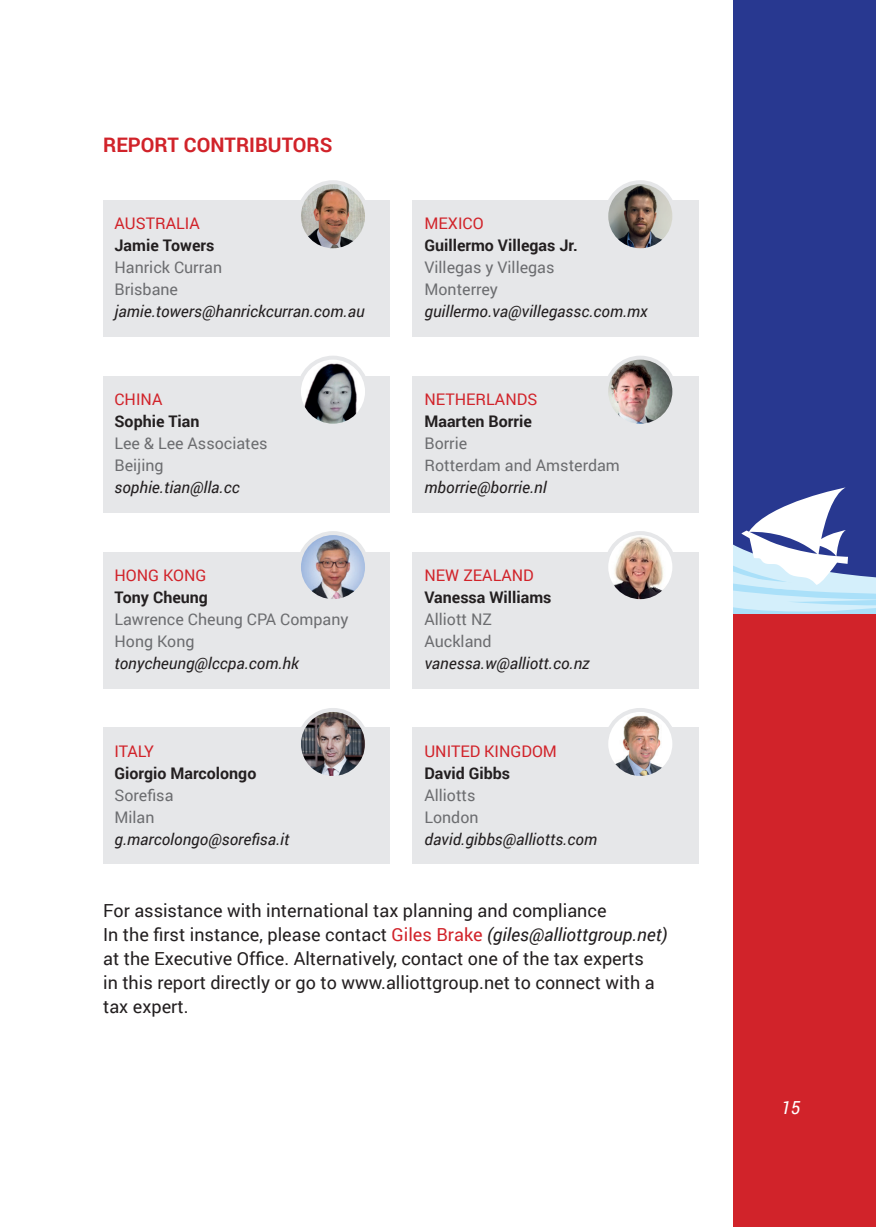
<style>
.page{position:relative;width:876px;height:1227px;background:#fff}
.page>*{position:absolute;margin:0;border:0;box-sizing:border-box;transform-origin:0 0}
.t1{font:700 20px "Roboto";color:#d1232a}
.t2{font:18px/24px "Roboto";color:#231f20}
.t3{font:italic 18px "Roboto";color:#fff}
.t4{font:italic 16px "Roboto";color:#231f20}
.t5{font:16px/22px "Roboto";color:#6c6d70}
.t6{font:700 16px "Roboto";color:#231f20}
.t7{font:16px "Roboto";color:#d1232a}
.s1{color:#d1232a}
.s2{font-style:italic}
</style>
<div class="page">
<div style="left:732px;top:613px;width:143px;height:614px;background:#d1232a"></div>
<div style="left:732px;top:0;width:143px;height:613px;background:#283890"></div>
<svg style="left:732px;top:350px;width:143px;height:263px"></svg>
<div style="left:103px;top:201px;width:286px;height:136px;background:#e6e7e9"></div>
<div style="left:103px;top:552px;width:286px;height:136px;background:#e6e7e9"></div>
<div style="left:103px;top:377px;width:286px;height:136px;background:#e6e7e9"></div>
<div style="left:103px;top:728px;width:286px;height:136px;background:#e6e7e9"></div>
<div style="left:412px;top:201px;width:286px;height:136px;background:#e6e7e9"></div>
<div style="left:412px;top:552px;width:286px;height:136px;background:#e6e7e9"></div>
<div style="left:412px;top:377px;width:286px;height:136px;background:#e6e7e9"></div>
<div style="left:412px;top:728px;width:286px;height:136px;background:#e6e7e9"></div>
<img style="left:299px;top:359px;width:68px;height:64px">
<div style="left:297px;top:356px;width:72px;height:72px;border:4px solid #e6e7e9;border-radius:50%"></div>
<img style="left:300px;top:535px;width:66px;height:63px">
<div style="left:297px;top:531px;width:72px;height:72px;border:4px solid #e6e7e9;border-radius:50%"></div>
<img style="left:303px;top:711px;width:60px;height:17px">
<img style="left:302px;top:728px;width:62px;height:47px">
<div style="left:297px;top:708px;width:72px;height:72px;border:4px solid #e6e7e9;border-radius:50%"></div>
<img style="left:606px;top:184px;width:68px;height:63px">
<div style="left:604px;top:180px;width:72px;height:72px;border:4px solid #e6e7e9;border-radius:50%"></div>
<img style="left:606px;top:358px;width:68px;height:68px;border-radius:34px">
<div style="left:604px;top:356px;width:72px;height:72px;border:4px solid #e6e7e9;border-radius:50%"></div>
<img style="left:606px;top:533px;width:68px;height:68px;border-radius:34px">
<div style="left:604px;top:531px;width:72px;height:72px;border:4px solid #e6e7e9;border-radius:50%"></div>
<img style="left:606px;top:710px;width:67px;height:65px">
<div style="left:604px;top:708px;width:72px;height:72px;border:4px solid #e6e7e9;border-radius:50%"></div>
<img style="left:299px;top:182px;width:68px;height:68px;border-radius:34px">
<div style="left:297px;top:180px;width:72px;height:72px;border:4px solid #e6e7e9;border-radius:50%"></div>
<p class="t1" style="left:103px;top:131px;width:231px">REPORT CONTRIBUTORS</p>
<p class="t7" style="left:114px;top:212px;width:87px">AUSTRALIA</p>
<p class="t6" style="left:114px;top:234px;width:101px">Jamie Towers</p>
<p class="t5" style="left:114px;top:256px;width:109px">Hanrick Curran<br>Brisbane</p>
<p class="t4" style="left:114px;top:300px;width:251px">jamie.towers@hanrickcurran.com.au</p>
<p class="t7" style="left:114px;top:388px;width:49px">CHINA</p>
<p class="t6" style="left:114px;top:410px;width:86px">Sophie Tian</p>
<p class="t5" style="left:114px;top:432px;width:154px">Lee &amp; Lee Associates<br>Beijing</p>
<p class="t4" style="left:114px;top:476px;width:127px">sophie.tian@lla.cc</p>
<p class="t7" style="left:114px;top:564px;width:93px">HONG KONG</p>
<p class="t6" style="left:114px;top:586px;width:95px">Tony Cheung</p>
<p class="t5" style="left:114px;top:608px;width:235px">Lawrence Cheung CPA Company<br>Hong Kong</p>
<p class="t4" style="left:114px;top:652px;width:186px">tonycheung@lccpa.com.hk</p>
<p class="t7" style="left:114px;top:740px;width:41px">ITALY</p>
<p class="t6" style="left:114px;top:762px;width:143px">Giorgio Marcolongo</p>
<p class="t5" style="left:114px;top:784px;width:60px">Sorefisa<br>Milan</p>
<p class="t4" style="left:114px;top:828px;width:176px">g.marcolongo@sorefisa.it</p>
<p class="t7" style="left:424px;top:212px;width:61px">MEXICO</p>
<p class="t6" style="left:424px;top:234px;width:155px">Guillermo Villegas Jr.</p>
<p class="t5" style="left:424px;top:256px;width:131px">Villegas y Villegas<br>Monterrey</p>
<p class="t4" style="left:424px;top:300px;width:225px">guillermo.va@villegassc.com.mx</p>
<p class="t7" style="left:424px;top:388px;width:114px">NETHERLANDS</p>
<p class="t6" style="left:424px;top:410px;width:109px">Maarten Borrie</p>
<p class="t5" style="left:424px;top:432px;width:197px">Borrie<br>Rotterdam and Amsterdam</p>
<p class="t4" style="left:424px;top:476px;width:124px">mborrie@borrie.nl</p>
<p class="t7" style="left:424px;top:564px;width:111px">NEW ZEALAND</p>
<p class="t6" style="left:424px;top:586px;width:128px">Vanessa Williams</p>
<p class="t5" style="left:424px;top:608px;width:69px">Alliott NZ<br>Auckland</p>
<p class="t4" style="left:424px;top:652px;width:167px">vanessa.w@alliott.co.nz</p>
<p class="t7" style="left:424px;top:740px;width:134px">UNITED KINGDOM</p>
<p class="t6" style="left:424px;top:762px;width:87px">David Gibbs</p>
<p class="t5" style="left:424px;top:784px;width:56px">Alliotts<br>London</p>
<p class="t4" style="left:424px;top:828px;width:174px">david.gibbs@alliotts.com</p>
<p class="t2" style="left:103px;top:898px;width:565px">For assistance with international tax planning and compliance<br>In the first instance, please contact <span class="s1">Giles Brake</span> <span class="s2">(giles@alliottgroup.net) </span>at the Executive Office. Alternatively, contact one of the tax experts<br>in this report directly or go to www.alliottgroup.net to connect with a tax expert.</p>
<p class="t3" style="left:780px;top:1095px;width:21px">15</p>
</div>
